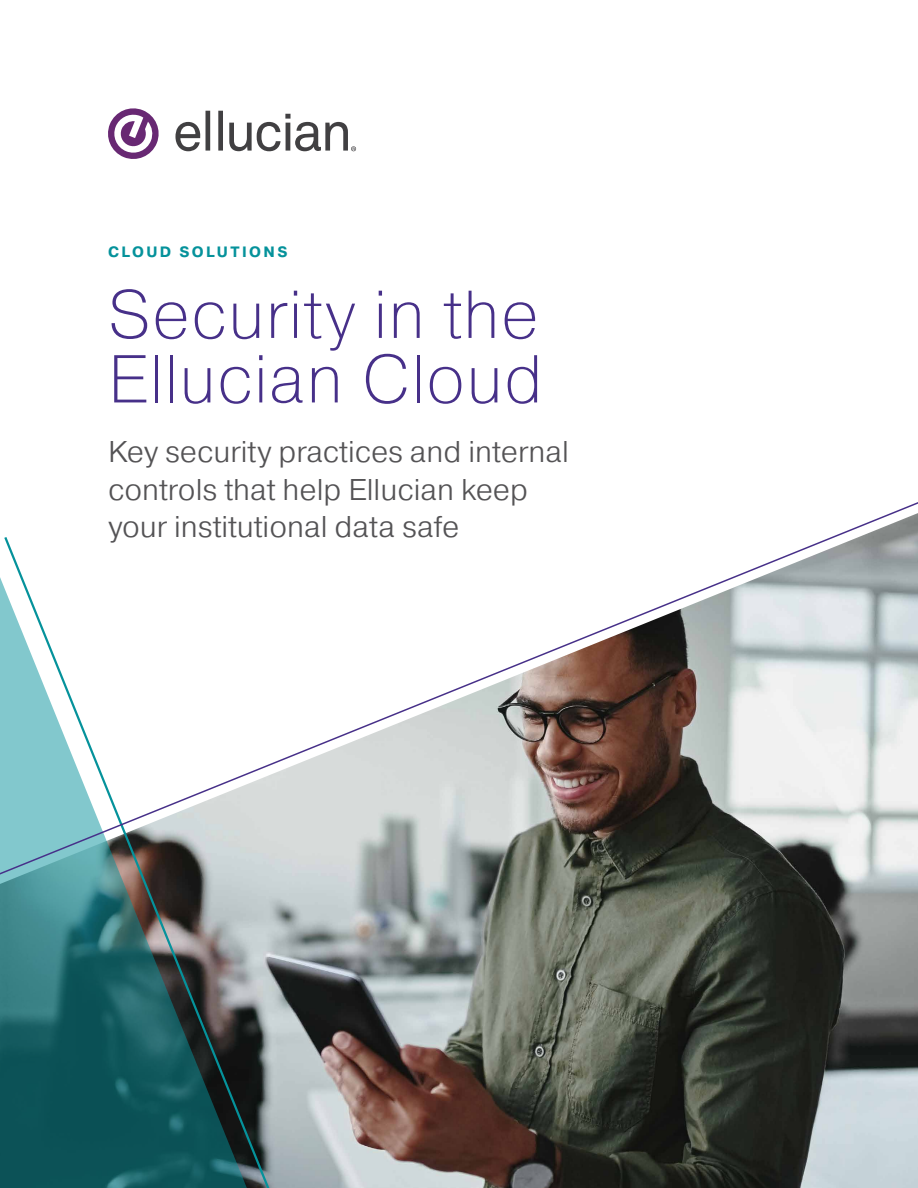
<style>
.page{position:relative;width:918px;height:1188px;background:#fff}
.page>*{position:absolute;margin:0;border:0;box-sizing:border-box;transform-origin:0 0}
.t1{font:200 67.5px/64.5px "Pragmatica";letter-spacing:.02em;color:#473089}
.t2{font:300 30px/37.5px "Pragmatica";color:#545355}
.t3{font:700 15px "Pragmatica";letter-spacing:.16em;color:#05929b}
</style>
<div class="page">
<svg style="left:108px;top:108px;width:51px;height:51px"></svg>
<svg style="left:175px;top:111px;width:181px;height:40px"></svg>
<img style="left:289px;top:885px;width:629px;height:303px">
<svg style="left:2px;top:885px;width:287px;height:303px"></svg>
<svg style="left:0;top:502px;width:918px;height:383px"></svg>
<p class="t3" style="left:108px;top:242px;width:181px">CLOUD SOLUTIONS</p>
<h1 class="t1" style="left:108px;top:281px;width:436px">Security in the<br>Ellucian Cloud</h1>
<p class="t2" style="left:108px;top:433px;width:463px">Key security practices and internal controls that help Ellucian keep your institutional data safe</p>
</div>
